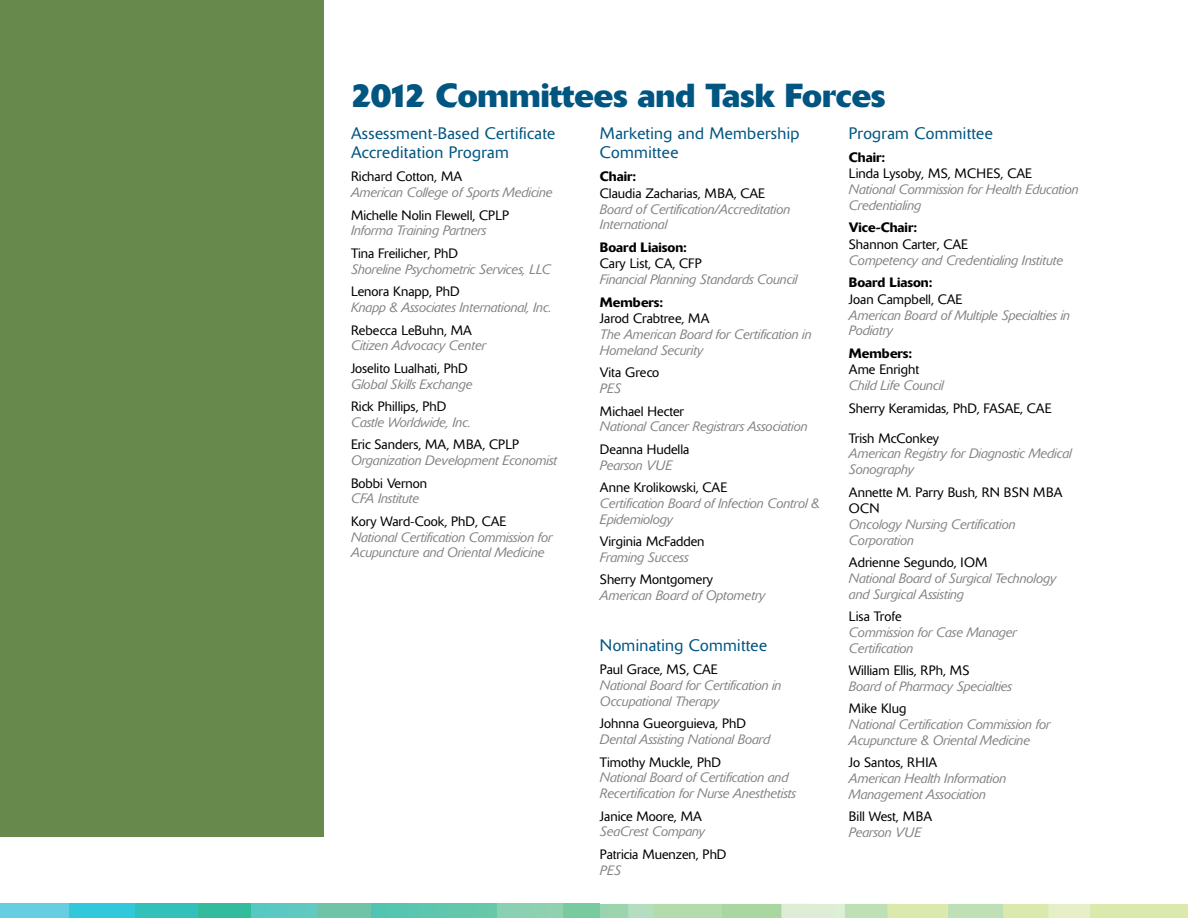
<style>
.page{position:relative;width:1188px;height:918px;background:#fff}
.page>*{position:absolute;margin:0;border:0;box-sizing:border-box;transform-origin:0 0}
.t1{font:700 33px "Delta";color:#005581}
.t2{font:300 16.5px/19.5px "Delta";letter-spacing:.02em;color:#005581}
.t3{font:italic 300 13.5px/15.8px "Delta";color:#808285}
.t4{font:300 13.5px/16.5px "Delta";color:#000}
.t5{font:500 13.5px "Delta";color:#000}
</style>
<div class="page">
<svg style="left:0;top:904px;width:1188px;height:14px;background:#90d5b6"></svg>
<div style="left:0;top:0;width:324px;height:837px;background:#67894b"></div>
<h1 class="t1" style="left:351px;top:75px;width:536px">2012 Committees and Task Forces</h1>
<p class="t2" style="left:351px;top:123px;width:206px">Assessment-Based Certificate<br>Accreditation Program</p>
<p class="t4" style="left:351px;top:169px;width:113px">Richard Cotton, MA</p>
<p class="t3" style="left:351px;top:185px;width:203px">American College of Sports Medicine</p>
<p class="t4" style="left:351px;top:207px;width:160px">Michelle Nolin Flewell, CPLP</p>
<p class="t3" style="left:351px;top:223px;width:137px">Informa Training Partners</p>
<p class="t4" style="left:351px;top:245px;width:109px">Tina Freilicher, PhD</p>
<p class="t3" style="left:351px;top:261px;width:202px">Shoreline Psychometric Services, LLC</p>
<p class="t4" style="left:351px;top:283px;width:110px">Lenora Knapp, PhD</p>
<p class="t3" style="left:351px;top:300px;width:202px">Knapp &amp; Associates International, Inc.</p>
<p class="t4" style="left:351px;top:322px;width:122px">Rebecca LeBuhn, MA</p>
<p class="t3" style="left:351px;top:338px;width:137px">Citizen Advocacy Center</p>
<p class="t4" style="left:351px;top:360px;width:118px">Joselito Lualhati, PhD</p>
<p class="t3" style="left:351px;top:376px;width:123px">Global Skills Exchange</p>
<p class="t4" style="left:351px;top:398px;width:97px">Rick Phillips, PhD</p>
<p class="t3" style="left:351px;top:414px;width:121px">Castle Worldwide, Inc.</p>
<p class="t4" style="left:351px;top:437px;width:170px">Eric Sanders, MA, MBA, CPLP</p>
<p class="t3" style="left:351px;top:453px;width:208px">Organization Development Economist</p>
<p class="t4" style="left:351px;top:475px;width:78px">Bobbi Vernon</p>
<p class="t3" style="left:351px;top:491px;width:70px">CFA Institute</p>
<p class="t4" style="left:351px;top:513px;width:157px">Kory Ward-Cook, PhD, CAE</p>
<p class="t3" style="left:351px;top:529px;width:203px">National Certification Commission for<br>Acupuncture and Oriental Medicine</p>
<p class="t2" style="left:849px;top:123px;width:145px">Program Committee</p>
<p class="t5" style="left:849px;top:149px;width:38px">Chair:</p>
<p class="t4" style="left:849px;top:166px;width:184px">Linda Lysoby, MS, MCHES, CAE</p>
<p class="t3" style="left:849px;top:182px;width:231px">National Commission for Health Education<br>Credentialing</p>
<p class="t5" style="left:849px;top:220px;width:70px">Vice-Chair:</p>
<p class="t4" style="left:849px;top:236px;width:120px">Shannon Carter, CAE</p>
<p class="t3" style="left:849px;top:252px;width:216px">Competency and Credentialing Institute</p>
<p class="t5" style="left:849px;top:274px;width:85px">Board Liason:</p>
<p class="t4" style="left:849px;top:291px;width:115px">Joan Campbell, CAE</p>
<p class="t3" style="left:849px;top:307px;width:223px">American Board of Multiple Specialties in<br>Podiatry</p>
<p class="t5" style="left:849px;top:345px;width:65px">Members:</p>
<p class="t4" style="left:849px;top:361px;width:72px">Ame Enright</p>
<p class="t3" style="left:849px;top:378px;width:96px">Child Life Council</p>
<p class="t4" style="left:849px;top:400px;width:204px">Sherry Keramidas, PhD, FASAE, CAE</p>
<p class="t4" style="left:849px;top:430px;width:92px">Trish McConkey</p>
<p class="t3" style="left:849px;top:446px;width:224px">American Registry for Diagnostic Medical<br>Sonography</p>
<p class="t4" style="left:849px;top:484px;width:215px">Annette M. Parry Bush, RN BSN MBA<br>OCN</p>
<p class="t3" style="left:849px;top:516px;width:168px">Oncology Nursing Certification<br>Corporation</p>
<p class="t4" style="left:849px;top:554px;width:140px">Adrienne Segundo, IOM</p>
<p class="t3" style="left:849px;top:570px;width:209px">National Board of Surgical Technology and Surgical Assisting</p>
<p class="t4" style="left:849px;top:608px;width:54px">Lisa Trofe</p>
<p class="t3" style="left:849px;top:625px;width:169px">Commission for Case Manager<br>Certification</p>
<p class="t4" style="left:849px;top:662px;width:122px">William Ellis, RPh, MS</p>
<p class="t3" style="left:849px;top:679px;width:165px">Board of Pharmacy Specialties</p>
<p class="t4" style="left:849px;top:701px;width:59px">Mike Klug</p>
<p class="t3" style="left:849px;top:717px;width:203px">National Certification Commission for<br>Acupuncture &amp; Oriental Medicine</p>
<p class="t4" style="left:849px;top:755px;width:90px">Jo Santos, RHIA</p>
<p class="t3" style="left:849px;top:771px;width:159px">American Health Information<br>Management Association</p>
<p class="t4" style="left:849px;top:809px;width:85px">Bill West, MBA</p>
<p class="t3" style="left:849px;top:825px;width:74px">Pearson VUE</p>
<p class="t2" style="left:600px;top:123px;width:201px">Marketing and Membership<br>Committee</p>
<p class="t5" style="left:600px;top:169px;width:38px">Chair:</p>
<p class="t4" style="left:600px;top:185px;width:167px">Claudia Zacharias, MBA, CAE</p>
<p class="t3" style="left:600px;top:201px;width:192px">Board of Certification/Accreditation<br>International</p>
<p class="t5" style="left:600px;top:239px;width:89px">Board Liaison:</p>
<p class="t4" style="left:600px;top:256px;width:103px">Cary List, CA, CFP</p>
<p class="t3" style="left:600px;top:272px;width:199px">Financial Planning Standards Council</p>
<p class="t5" style="left:600px;top:294px;width:65px">Members:</p>
<p class="t4" style="left:600px;top:310px;width:111px">Jarod Crabtree, MA</p>
<p class="t3" style="left:600px;top:327px;width:213px">The American Board for Certification in<br>Homeland Security</p>
<p class="t4" style="left:600px;top:364px;width:61px">Vita Greco</p>
<p class="t3" style="left:600px;top:381px;width:23px">PES</p>
<p class="t4" style="left:600px;top:403px;width:86px">Michael Hecter</p>
<p class="t3" style="left:600px;top:419px;width:209px">National Cancer Registrars Association</p>
<p class="t4" style="left:600px;top:441px;width:91px">Deanna Hudella</p>
<p class="t3" style="left:600px;top:457px;width:74px">Pearson VUE</p>
<p class="t4" style="left:600px;top:479px;width:129px">Anne Krolikowski, CAE</p>
<p class="t3" style="left:600px;top:495px;width:221px">Certification Board of Infection Control &amp;<br>Epidemiology</p>
<p class="t4" style="left:600px;top:533px;width:106px">Virginia McFadden</p>
<p class="t3" style="left:600px;top:550px;width:90px">Framing Success</p>
<p class="t4" style="left:600px;top:572px;width:115px">Sherry Montgomery</p>
<p class="t3" style="left:600px;top:588px;width:167px">American Board of Optometry</p>
<p class="t2" style="left:600px;top:636px;width:169px">Nominating Committee</p>
<p class="t4" style="left:600px;top:661px;width:119px">Paul Grace, MS, CAE</p>
<p class="t3" style="left:600px;top:678px;width:183px">National Board for Certification in<br>Occupational Therapy</p>
<p class="t4" style="left:600px;top:715px;width:147px">Johnna Gueorguieva, PhD</p>
<p class="t3" style="left:600px;top:732px;width:172px">Dental Assisting National Board</p>
<p class="t4" style="left:600px;top:754px;width:122px">Timothy Muckle, PhD</p>
<p class="t3" style="left:600px;top:770px;width:198px">National Board of Certification and<br>Recertification for Nurse Anesthetists</p>
<p class="t4" style="left:600px;top:808px;width:103px">Janice Moore, MA</p>
<p class="t3" style="left:600px;top:824px;width:106px">SeaCrest Company</p>
<p class="t4" style="left:600px;top:846px;width:128px">Patricia Muenzen, PhD</p>
<p class="t3" style="left:600px;top:862px;width:23px">PES</p>
</div>
